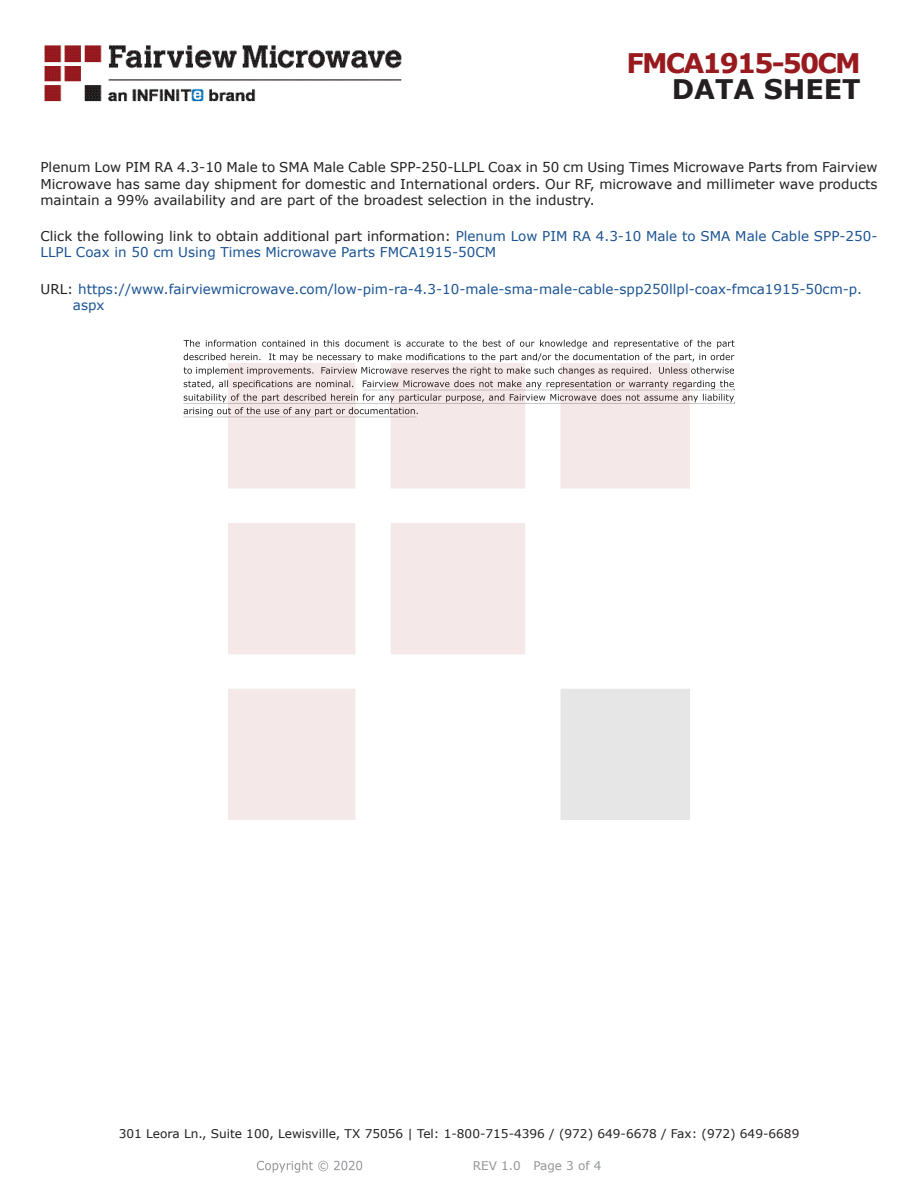
<style>
.page{position:relative;width:918px;height:1188px;background:#fff}
.page>*{position:absolute;margin:0;border:0;box-sizing:border-box;transform-origin:0 0}
.FM{font:700 27px "Verdana";letter-spacing:-.07em;color:#981a1e}
.t1{font:700 27px "Verdana";color:#231f20}
.Web_Description_Para{font:13.5px/16.2px "Verdana";color:#231f20;text-align:justify}
.Web_Description_Para-2{font:13.5px/16.2px "Verdana";color:#1a5392}
.URL_para{font:13.5px/16.2px "Verdana";color:#1a5392}
.t2{font:12px "Verdana";color:#231f20}
.REV_Info{font:12px "Verdana";color:#939598}
.s1{color:#231f20}
</style>
<div class="page">
<svg style="left:184px;top:340px;width:551px;height:76px"></svg>
<hr style="left:363px;top:390px;width:372px;height:1px;background:#231f20">
<hr style="left:183px;top:403px;width:551px;height:1px;background:#231f20">
<hr style="left:183px;top:417px;width:234px;height:1px;background:#231f20">
<img style="left:257px;top:1160px;width:106px;height:13px">
<img style="left:228px;top:364px;width:462px;height:456px">
<img style="left:44px;top:45px;width:358px;height:57px">
<p class="FM" style="left:627px;top:44px;width:236px">FMCA1915-50CM</p>
<p class="t1" style="left:672px;top:70px;width:191px">DATA SHEET</p>
<p class="Web_Description_Para" style="left:40px;top:159px;width:839px">Plenum Low PIM RA 4.3-10 Male to SMA Male Cable SPP-250-LLPL Coax in 50 cm Using Times Microwave Parts from Fairview Microwave has same day shipment for domestic and International orders. Our RF, microwave and millimeter wave products maintain a 99% availability and are part of the broadest selection in the industry.</p>
<p class="Web_Description_Para-2" style="left:40px;top:228px;width:839px"><span class="s1">Click the following link to obtain additional part information:</span> Plenum Low PIM RA 4.3-10 Male to SMA Male Cable SPP-250-<br>LLPL Coax in 50 cm Using Times Microwave Parts FMCA1915-50CM</p>
<p class="URL_para" style="left:73px;top:281px;width:791px;text-indent:-32px"><span class="s1">URL:</span> https://www.fairviewmicrowave.com/low-pim-ra-4.3-10-male-sma-male-cable-spp250llpl-coax-fmca1915-50cm-p. aspx</p>
<p class="t2" style="left:119px;top:1125px;width:682px">301 Leora Ln., Suite 100, Lewisville, TX 75056 | Tel: 1-800-715-4396 / (972) 649-6678 / Fax: (972) 649-6689</p>
<p class="REV_Info" style="left:473px;top:1157px;width:130px">REV 1.0 Page 3 of 4</p>
</div>
